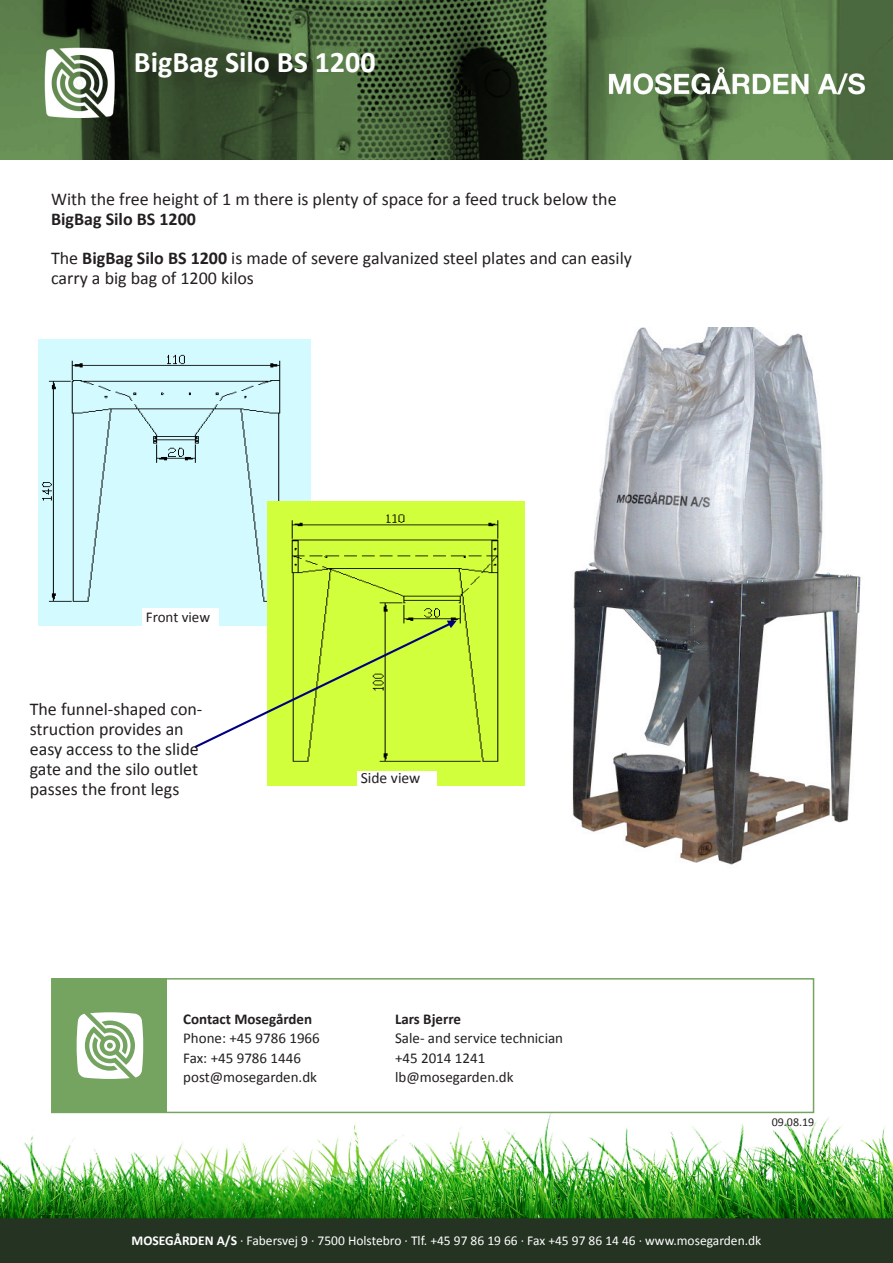
<style>
.page{position:relative;width:893px;height:1263px;background:#fff}
.page>*{position:absolute;margin:0;border:0;box-sizing:border-box;transform-origin:0 0}
.t1{font:700 30px "Calibri";color:#fff}
.t2{font:18px/19.8px "Calibri";color:#231f20}
.t3{font:15.6px "Calibri";color:#231f20}
.brød{font:15px "Calibri";color:#231f20}
.brød-2{font:700 15px "Calibri";color:#231f20}
.t4{font:13.5px "Calibri";color:#fff}
.t5{font:12px "Calibri";color:#231f20}
.s1{font-weight:700}
</style>
<div class="page">
<img style="left:0;top:0;width:893px;height:159px">
<img style="left:0;top:1111px;width:893px;height:152px">
<div style="left:51px;top:978px;width:763px;height:135px;border:2px solid #75a460"></div>
<div style="left:53px;top:978px;width:114px;height:134px;background:#75a460"></div>
<svg style="left:77px;top:1012px;width:66px;height:67px"></svg>
<div style="left:38px;top:340px;width:273px;height:285px;background:#d3faff"></div>
<img style="left:267px;top:501px;width:257px;height:284px">
<svg style="left:194px;top:620px;width:263px;height:130px"></svg>
<img style="left:572px;top:327px;width:289px;height:538px">
<div style="left:142px;top:608px;width:76px;height:23px;background:#fff"></div>
<div style="left:357px;top:771px;width:80px;height:16px;background:#fff"></div>
<p class="t1" style="left:134px;top:43px;width:243px">BigBag Silo BS 1200</p>
<p class="t2" style="left:51px;top:189px;width:567px">With the free height of 1 m there is plenty of space for a feed truck below the<br><span class="s1">BigBag Silo BS 1200</span></p>
<p class="t2" style="left:51px;top:248px;width:582px">The <span class="s1">BigBag Silo BS 1200</span> is made of severe galvanized steel plates and can easily carry a big bag of 1200 kilos</p>
<p class="brød" style="left:146px;top:607px;width:66px">Front view</p>
<p class="t2" style="left:30px;top:700px;width:174px">The funnel-shaped con&shy;struction provides an easy access to the slide gate and the silo outlet passes the front legs</p>
<p class="t3" style="left:361px;top:768px;width:61px">Side view</p>
<p class="brød-2" style="left:183px;top:1009px;width:131px">Contact Mosegården</p>
<p class="brød" style="left:183px;top:1028px;width:138px">Phone: +45 9786 1966</p>
<p class="brød" style="left:183px;top:1048px;width:119px">Fax: +45 9786 1446</p>
<p class="brød" style="left:183px;top:1067px;width:135px">post@mosegarden.dk</p>
<p class="brød-2" style="left:395px;top:1009px;width:68px">Lars Bjerre</p>
<p class="brød" style="left:395px;top:1028px;width:170px">Sale- and service technician</p>
<p class="brød" style="left:395px;top:1048px;width:92px">+45 2014 1241</p>
<p class="brød" style="left:395px;top:1067px;width:120px">lb@mosegarden.dk</p>
<p class="t5" style="left:772px;top:1114px;width:44px">09.08.19</p>
<p class="t4" style="left:132px;top:1232px;width:631px"><span class="s1">MOSEGÅRDEN A/S</span> · Fabersvej 9 · 7500 Holstebro · Tlf. +45 97 86 19 66 · Fax +45 97 86 14 46 · www.mosegarden.dk</p>
</div>
